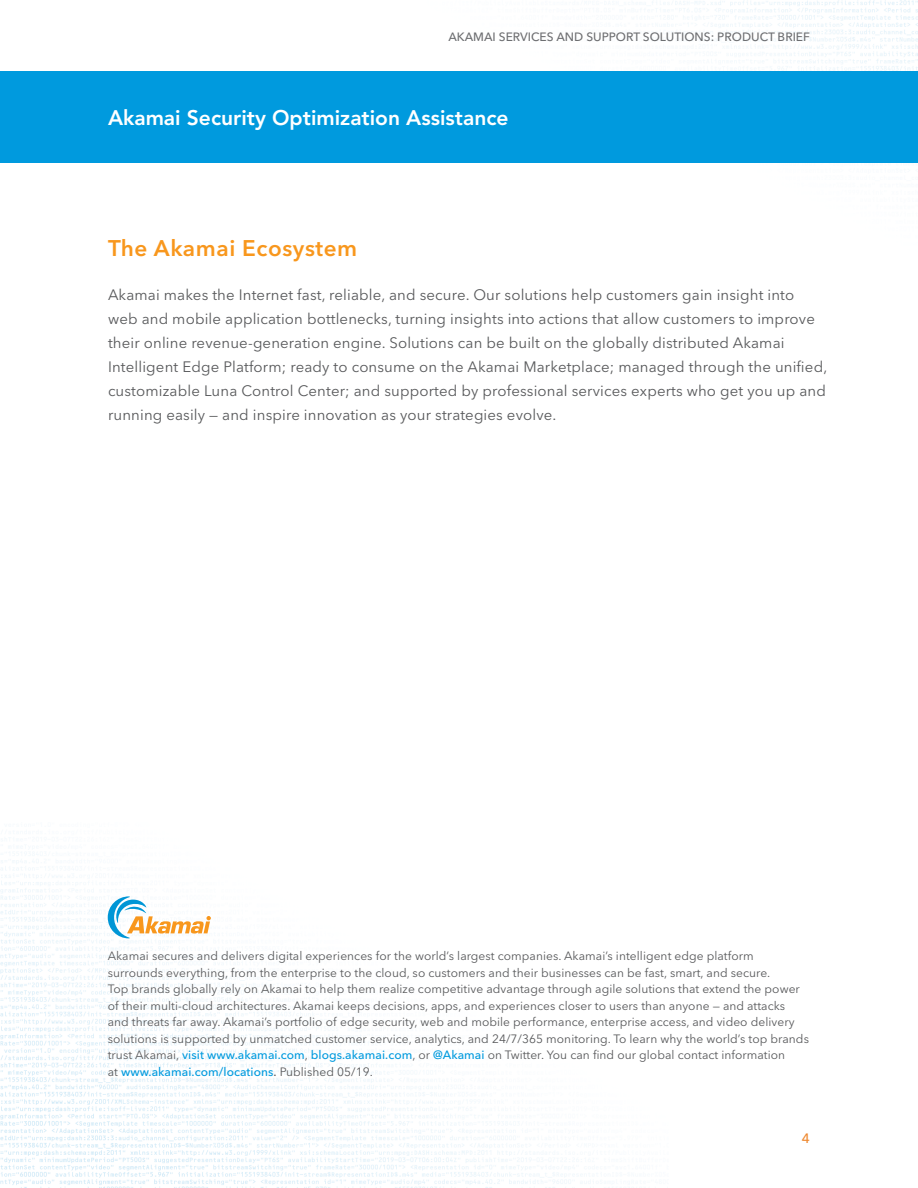
<style>
.page{position:relative;width:918px;height:1188px;background:#fff}
.page>*{position:absolute;margin:0;border:0;box-sizing:border-box;transform-origin:0 0}
.Bullet{font:600 22.5px "Avenir Next LT Pro";letter-spacing:.025em;color:#f8971d}
.t1{font:800 21px "Avenir LT Std";color:#fff}
.Body{font:15px/24px "Avenir Next LT Pro";letter-spacing:.01em;color:#58595b}
.t2{font:500 13.5px "Avenir Next LT Pro";color:#ee882f}
.Boiler_plate{font:12px/16.5px "Avenir Next LT Pro";letter-spacing:.005em;color:#58595b}
.t3{font:500 12px "Avenir Next LT Pro";color:#6d6e71}
.s1{font-weight:500;color:#009ade}
.s2{font-weight:500}
</style>
<div class="page">
<img style="left:0;top:0;width:918px;height:1188px">
<div style="left:0;top:71px;width:918px;height:92px;background:#009ade"></div>
<svg style="left:63px;top:640px;width:20px;height:33px"></svg>
<svg style="left:108px;top:896px;width:103px;height:42px"></svg>
<p class="t3" style="left:448px;top:30px;width:363px">AKAMAI SERVICES AND SUPPORT SOLUTIONS: PRODUCT BRIEF</p>
<h2 class="t1" style="left:108px;top:105px;width:402px">Akamai Security Optimization Assistance</h2>
<p class="Bullet" style="left:108px;top:234px;width:251px">The Akamai Ecosystem</p>
<p class="Body" style="left:108px;top:283px;width:721px">Akamai makes the Internet fast, reliable, and secure. Our solutions help customers gain insight into web and mobile application bottlenecks, turning insights into actions that allow customers to improve their online revenue-generation engine. Solutions can be built on the globally distributed Akamai Intelligent Edge Platform; ready to consume on the Akamai Marketplace; managed through the unified, customizable Luna Control Center; and supported by professional services experts who get you up and running easily — and inspire innovation as your strategies evolve.</p>
<p class="Boiler_plate" style="left:108px;top:948px;width:703px">Akamai secures and delivers digital experiences for the world’s largest companies. Akamai’s intelligent edge platform surrounds everything, from the enterprise to the cloud, so customers and their businesses can be fast, smart, and secure.<br>Top brands globally rely on Akamai to help them realize competitive advantage through agile solutions that extend the power of their multi-cloud architectures. Akamai keeps decisions, apps, and experiences closer to users than anyone — and attacks and threats far away. Akamai’s portfolio of edge security, web and mobile performance, enterprise access, and video delivery solutions is supported by unmatched customer service, analytics, and 24/7/365 monitoring. To learn why the world’s top brands trust Akamai, <span class="s1">visit www.akamai.com</span>, <span class="s1">blogs.akamai.com</span>, or <span class="s1">@Akamai</span> on Twitter. You can find our global contact information<br>at <span class="s1">www.akamai.com/locations</span><span class="s2">.</span> Published 05/19.</p>
<p class="t2" style="left:802px;top:1131px;width:10px">4</p>
</div>
